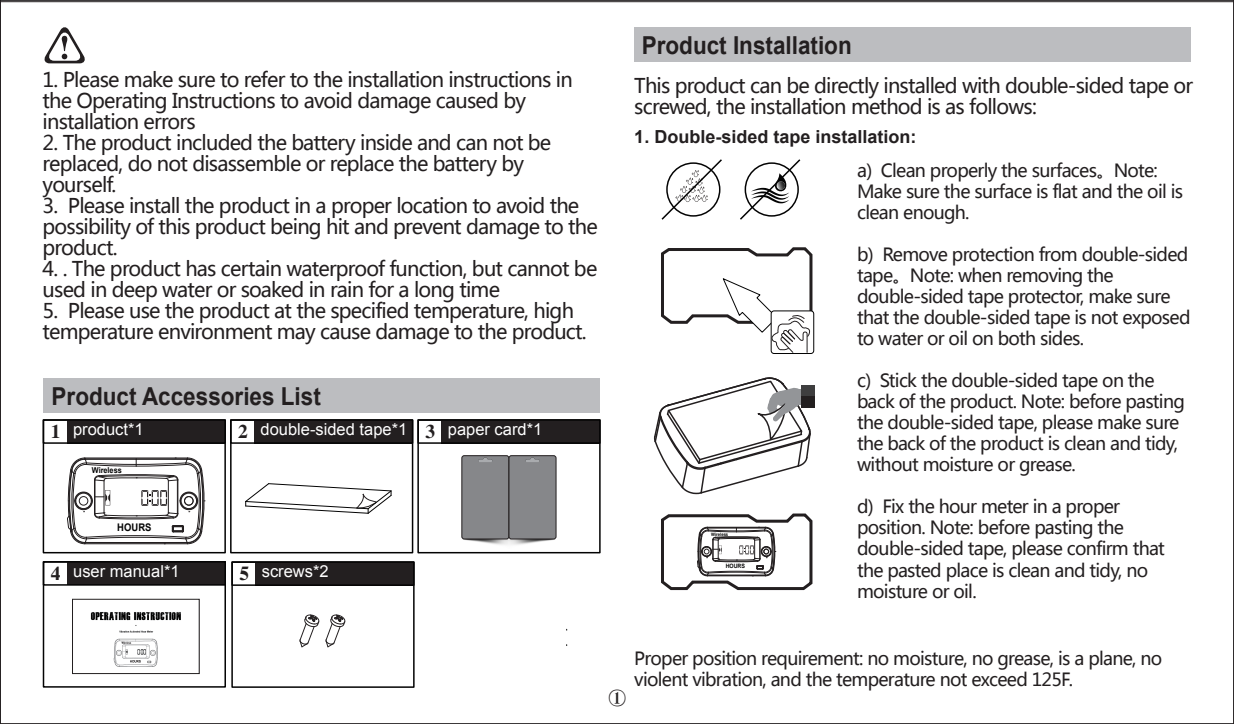
<style>
.page{position:relative;width:1234px;height:724px;background:#fff}
.page>*{position:absolute;margin:0;border:0;box-sizing:border-box;transform-origin:0 0}
.t1{font:700 24.6px "Arial";color:#231f20;scale:.91 1}
.t2{font:20.1px/21px "Microsoft Ya Hei";letter-spacing:-.04em;color:#231f20}
.t3{font:18px/21px "Microsoft Ya Hei";letter-spacing:-.04em;color:#231f20}
.t4{font:700 18px "Arial";color:#231f20}
.t5{font:18px "CT Biao Song SJ";color:#231f20}
.t6{font:16.5px "Arial";color:#fff}
.t7{font:700 10.5px "Arial";color:#030303;scale:.9 1}
.t8{font:700 8.1px "Arial";color:#030303;scale:.9 1}
.t9{font:700 6px "Arial";color:#030303;scale:.9 1}
.t10{font:700 4.5px "Arial";color:#030303;scale:.9 1}
.s1{font-family:"CT Biao Song SJ";font-size:19.5px;color:#231f20}
</style>
<div class="page">
<div style="left:634px;top:27px;width:557px;height:35px;background:#bcbdc0"></div>
<div style="left:43px;top:377px;width:557px;height:35px;background:#bcbdc0"></div>
<div style="left:43px;top:419px;width:183px;height:134px;border:2px solid #030303"></div>
<div style="left:67px;top:420px;width:158px;height:23px;background:#231f20"></div>
<div style="left:43px;top:419px;width:183px;height:25px;border:2px solid #030303"></div>
<div style="left:230px;top:419px;width:183px;height:134px;border:2px solid #030303"></div>
<div style="left:254px;top:420px;width:159px;height:23px;background:#231f20"></div>
<div style="left:230px;top:419px;width:183px;height:25px;border:2px solid #030303"></div>
<div style="left:417px;top:419px;width:184px;height:134px;border:2px solid #030303"></div>
<div style="left:442px;top:420px;width:158px;height:23px;background:#231f20"></div>
<div style="left:417px;top:419px;width:184px;height:25px;border:2px solid #030303"></div>
<div style="left:43px;top:561px;width:183px;height:126px;border:2px solid #030303"></div>
<div style="left:67px;top:562px;width:158px;height:23px;background:#231f20"></div>
<div style="left:43px;top:561px;width:183px;height:24px;border:2px solid #030303"></div>
<svg style="left:245px;top:483px;width:147px;height:31px"></svg>
<svg style="left:661px;top:159px;width:61px;height:61px"></svg>
<div style="left:666px;top:162px;width:54px;height:55px;border:2px solid #030303;border-radius:50%"></div>
<svg style="left:740px;top:159px;width:61px;height:61px"></svg>
<svg style="left:44px;top:27px;width:41px;height:36px"></svg>
<svg style="left:661px;top:247px;width:153px;height:107px"></svg>
<img style="left:442px;top:492px;width:134px;height:62px">
<div style="left:462px;top:455px;width:47px;height:84px;background:#86878a;border-radius:2px"></div>
<div style="left:462px;top:455px;width:47px;height:84px;border:1px solid #231f20;border-radius:2px"></div>
<div style="left:509px;top:455px;width:47px;height:84px;background:#86878a;border-radius:2px"></div>
<div style="left:509px;top:455px;width:47px;height:84px;border:1px solid #231f20;border-radius:2px"></div>
<svg style="left:478px;top:457px;width:14px;height:5px"></svg>
<svg style="left:526px;top:457px;width:13px;height:5px"></svg>
<div style="left:231px;top:561px;width:184px;height:126px;border:2px solid #030303"></div>
<div style="left:256px;top:562px;width:158px;height:23px;background:#231f20"></div>
<div style="left:231px;top:561px;width:184px;height:25px;border:2px solid #030303"></div>
<svg style="left:299px;top:614px;width:47px;height:34px"></svg>
<div style="left:801px;top:385px;width:14px;height:11px;background:#3e3e3f"></div>
<div style="left:801px;top:396px;width:14px;height:12px;background:#231f20"></div>
<svg style="left:653px;top:377px;width:158px;height:118px"></svg>
<svg style="left:67px;top:457px;width:138px;height:87px"></svg>
<svg style="left:661px;top:513px;width:152px;height:78px"></svg>
<img style="left:90px;top:612px;width:91px;height:55px">
<div style="left:72px;top:599px;width:128px;height:75px;border:1px solid #231f20"></div>
<p class="t2" style="left:43px;top:68px;width:532px">1. Please make sure to refer to the installation instructions in the Operating Instructions to avoid damage caused by installation errors</p>
<p class="t2" style="left:43px;top:131px;width:510px">2. The product included the battery inside and can not be replaced, do not disassemble or replace the battery by yourself.</p>
<p class="t2" style="left:43px;top:194px;width:557px">3. Please install the product in a proper location to avoid the possibility of this product being hit and prevent damage to the product.</p>
<p class="t2" style="left:43px;top:257px;width:556px">4. . The product has certain waterproof function, but cannot be used in deep water or soaked in rain for a long time</p>
<p class="t2" style="left:43px;top:299px;width:546px">5. Please use the product at the specified temperature, high temperature environment may cause damage to the product.</p>
<h1 class="t1" style="left:52px;top:380px;width:297px">Product Accessories List</h1>
<p class="t6" style="left:51px;top:418px;width:95px"><span class="s1">1</span> product*1</p>
<p class="t6" style="left:238px;top:418px;width:306px"><span class="s1">2</span> double-sided tape*1 <span class="s1">3</span> paper card*1</p>
<p class="t8" style="left:92px;top:465px;width:35px">Wireless</p>
<p class="t7" style="left:117px;top:520px;width:39px">HOURS</p>
<p class="t6" style="left:51px;top:560px;width:130px"><span class="s1">4</span> user manual*1</p>
<p class="t6" style="left:239px;top:560px;width:91px"><span class="s1">5</span> screws*2</p>
<h1 class="t1" style="left:642px;top:29px;width:232px">Product Installation</h1>
<p class="t2" style="left:634px;top:75px;width:560px">This product can be directly installed with double-sided tape or screwed, the installation method is as follows:</p>
<p class="t4" style="left:634px;top:124px;width:284px">1. Double-sided tape installation:</p>
<p class="t10" style="left:711px;top:531px;width:20px">Wireless</p>
<p class="t9" style="left:726px;top:562px;width:23px">HOURS</p>
<p class="t3" style="left:857px;top:160px;width:328px">a) Clean properly the surfaces。Note:<br>Make sure the surface is flat and the oil is clean enough.</p>
<p class="t3" style="left:857px;top:244px;width:335px">b) Remove protection from double-sided tape。Note: when removing the double-sided tape protector, make sure that the double-sided tape is not exposed to water or oil on both sides.</p>
<p class="t3" style="left:857px;top:370px;width:329px">c) Stick the double-sided tape on the back of the product. Note: before pasting the double-sided tape, please make sure the back of the product is clean and tidy, without moisture or grease.</p>
<p class="t3" style="left:857px;top:496px;width:309px">d) Fix the hour meter in a proper position. Note: before pasting the double-sided tape, please confirm that the pasted place is clean and tidy, no moisture or oil.</p>
<p class="t5" style="left:608px;top:688px;width:19px">①</p>
<p class="t3" style="left:634px;top:647px;width:529px">Proper position requirement: no moisture, no grease, is a plane, no violent vibration, and the temperature not exceed 125F.</p>
</div>
